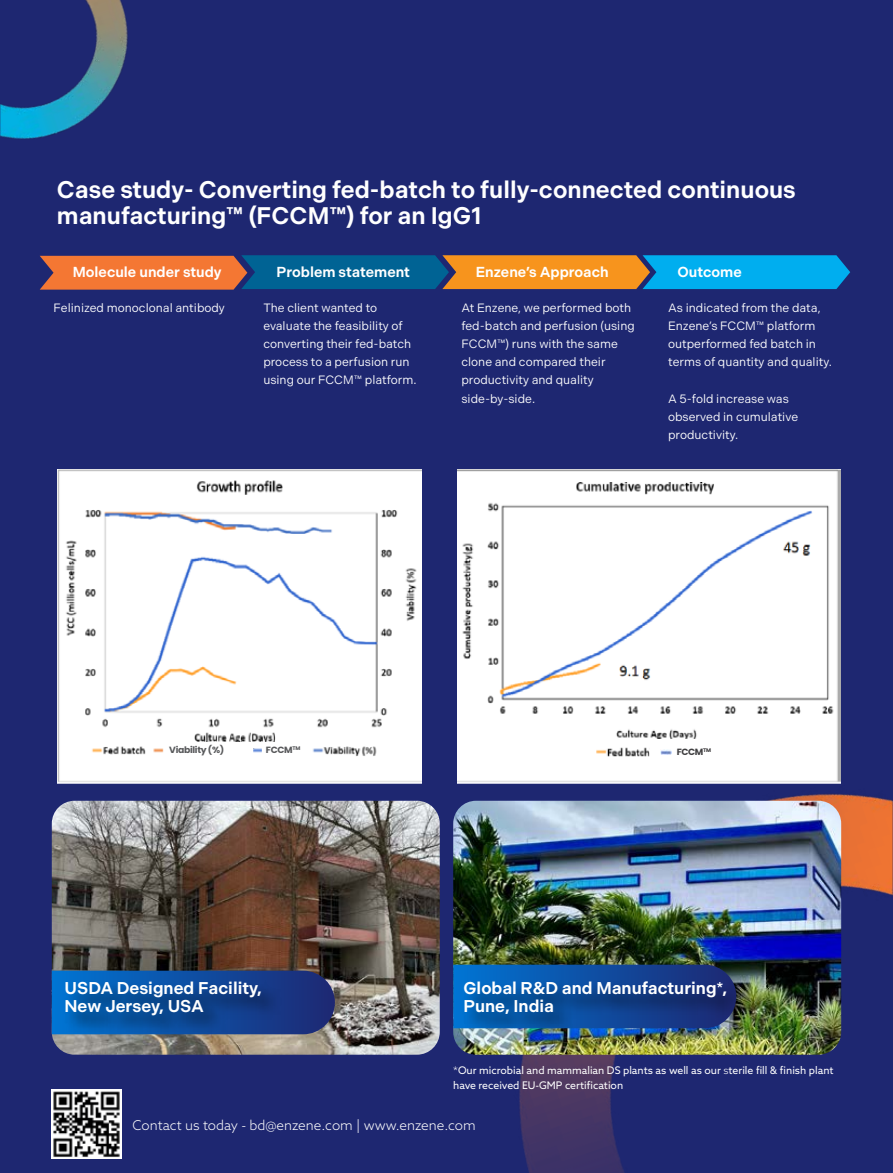
<style>
.page{position:relative;width:893px;height:1173px;background:#fff}
.page>*{position:absolute;margin:0;border:0;box-sizing:border-box;transform-origin:0 0}
.t1{font:600 24px/25.5px "Indivisible";color:#fff}
.t2{font:600 17.1px/18px "Indivisible";color:#fff}
.t3{font:600 14.55px "Indivisible";color:#fff}
.t4{font:300 13.5px "Azo Sans";color:#fff}
.t5{font:12px/18.1px "Indivisible";color:#fff}
.t6{font:10.5px/15px "Azo Sans";color:#fff}
.t7{font:700 9px "Poppins";letter-spacing:-.035em;color:#58595b}
.t8{font:700 9px "Poppins";color:#414042}
.s1{font-weight:300}
</style>
<div class="page">
<div style="left:0;top:0;width:893px;height:1172px;background:#1e2771"></div>
<img style="left:311px;top:623px;width:582px;height:549px">
<img style="left:0;top:0;width:128px;height:139px">
<svg style="left:40px;top:255px;width:810px;height:34px;background:#758174"></svg>
<img style="left:52px;top:800px;width:388px;height:254px">
<img style="left:453px;top:800px;width:388px;height:254px">
<svg style="left:453px;top:964px;width:283px;height:64px;background:#115094"></svg>
<svg style="left:52px;top:970px;width:283px;height:64px"></svg>
<img style="left:456px;top:971px;width:302px;height:73px">
<img style="left:57px;top:971px;width:242px;height:79px">
<img style="left:52px;top:1089px;width:69px;height:69px">
<img style="left:458px;top:469px;width:383px;height:314px">
<img style="left:57px;top:469px;width:364px;height:314px">
<div style="left:168px;top:732px;width:100px;height:14px;background:#fff"></div>
<div style="left:244px;top:746px;width:8px;height:7px;background:#fff"></div>
<div style="left:249px;top:742px;width:9px;height:6px;background:#fff"></div>
<img style="left:194px;top:732px;width:81px;height:9px">
<div style="left:263px;top:744px;width:43px;height:12px;background:#fff"></div>
<div style="left:164px;top:744px;width:80px;height:12px;background:#fff"></div>
<div style="left:568px;top:473px;width:147px;height:17px;background:#fff"></div>
<div style="left:476px;top:739px;width:331px;height:30px;background:#fff"></div>
<div style="left:169px;top:479px;width:147px;height:17px;background:#fff"></div>
<img style="left:575px;top:482px;width:140px;height:12px">
<img style="left:196px;top:481px;width:87px;height:14px">
<img style="left:596px;top:748px;width:54px;height:8px">
<svg style="left:661px;top:749px;width:10px;height:5px"></svg>
<h1 class="t1" style="left:57px;top:177px;width:740px">Case study- Converting fed-batch to fully-connected continuous manufacturing™ (FCCM™) for an IgG1</h1>
<p class="t3" style="left:73px;top:264px;width:150px">Molecule under study</p>
<p class="t3" style="left:277px;top:263px;width:135px">Problem statement</p>
<p class="t5" style="left:54px;top:299px;width:173px">Felinized monoclonal antibody</p>
<p class="t5" style="left:263px;top:299px;width:155px">The client wanted to evaluate the feasibility of converting their fed-batch process to a perfusion run using our FCCM™ platform.</p>
<p class="t3" style="left:476px;top:263px;width:134px">Enzene’s Approach</p>
<p class="t3" style="left:677px;top:263px;width:66px">Outcome</p>
<p class="t5" style="left:461px;top:299px;width:175px">At Enzene, we performed both fed-batch and perfusion (using<br>FCCM™) runs with the same clone and compared their productivity and quality side-by-side.</p>
<p class="t5" style="left:668px;top:299px;width:165px">As indicated from the data,<br>Enzene’s FCCM™ platform outperformed fed batch in terms of quantity and quality.</p>
<p class="t5" style="left:668px;top:389px;width:131px">A 5-fold increase was observed in cumulative productivity.</p>
<p class="t7" style="left:169px;top:744px;width:57px">Viability (%)</p>
<p class="t7" style="left:266px;top:744px;width:36px">FCCM<sup>TM</sup></p>
<p class="t8" style="left:677px;top:746px;width:36px">FCCM<sup>TM</sup></p>
<h2 class="t2" style="left:65px;top:979px;width:199px">USDA Designed Facility,<br>New Jersey, USA</h2>
<h2 class="t2" style="left:463px;top:979px;width:265px">Global R&amp;D and Manufacturing*,<br>Pune, India</h2>
<p class="t6" style="left:453px;top:1062px;width:382px"><span class="s1">*</span>Our microbial and mammalian DS plants as well as our <span class="s1">s</span>terile fill &amp; finish plant have received EU-GMP certification</p>
<p class="t4" style="left:132px;top:1116px;width:345px">Contact us today - bd@enzene.com | www.enzene.com</p>
</div>
